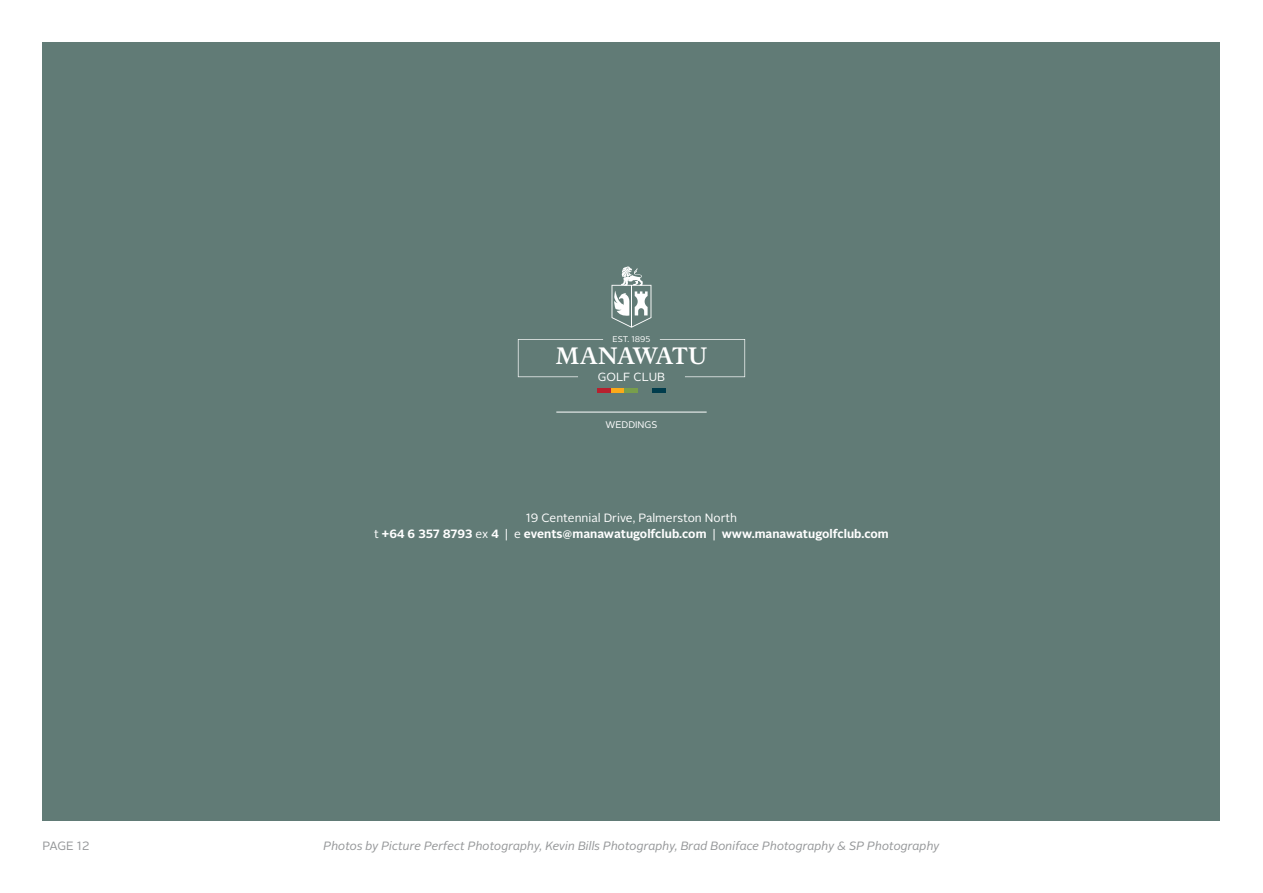
<style>
.page{position:relative;width:1263px;height:893px;background:#fff}
.page>*{position:absolute;margin:0;border:0;box-sizing:border-box;transform-origin:0 0}
.t1{font:700 23.7px "Adriane Text";letter-spacing:-.03em;color:#fff}
.t2{font:700 12px/16.5px "Alright Sans";color:#fff;text-align:center}
.t3{font:italic 12px "Alright Sans";color:#949698}
.t4{font:12px "Alright Sans";letter-spacing:-.01em;color:#949698}
.t5{font:11.85px "Alright Sans";color:#fff}
.t6{font:9.6px "Alright Sans";color:#fff}
.t7{font:8.25px "Alright Sans";letter-spacing:-.005em;color:#fff}
.s1{font-weight:400}
</style>
<div class="page">
<div style="left:43px;top:43px;width:1177px;height:778px;background:#617b76"></div>
<hr style="left:556px;top:412px;width:151px;height:1px;background:#fff">
<svg style="left:611px;top:266px;width:40px;height:62px"></svg>
<svg style="left:518px;top:339px;width:227px;height:38px"></svg>
<div style="left:596px;top:387px;width:14px;height:5px;background:#b7202e"></div>
<div style="left:610px;top:387px;width:14px;height:5px;background:#fbaa19"></div>
<div style="left:624px;top:387px;width:14px;height:5px;background:#789e4c"></div>
<div style="left:652px;top:387px;width:14px;height:5px;background:#003c4c"></div>
<p class="t7" style="left:612px;top:333px;width:39px">EST. 1895</p>
<h1 class="t1" style="left:555px;top:340px;width:154px">MANAWATU</h1>
<p class="t5" style="left:598px;top:369px;width:69px">GOLF CLUB</p>
<p class="t6" style="left:605px;top:418px;width:53px">WEDDINGS</p>
<p class="t2" style="left:374px;top:509px;width:516px"><span class="s1">19 Centennial Drive, Palmerston North<br>t</span> +64 6 357 8793 <span class="s1">ex</span> 4 <span class="s1">| e</span> events@manawatugolfclub.com <span class="s1">|</span> www.manawatugolfclub.com</p>
<p class="t4" style="left:43px;top:838px;width:48px">PAGE 12</p>
<p class="t3" style="left:323px;top:838px;width:617px">Photos by Picture Perfect Photography, Kevin Bills Photography, Brad Boniface Photography &amp; SP Photography</p>
</div>
